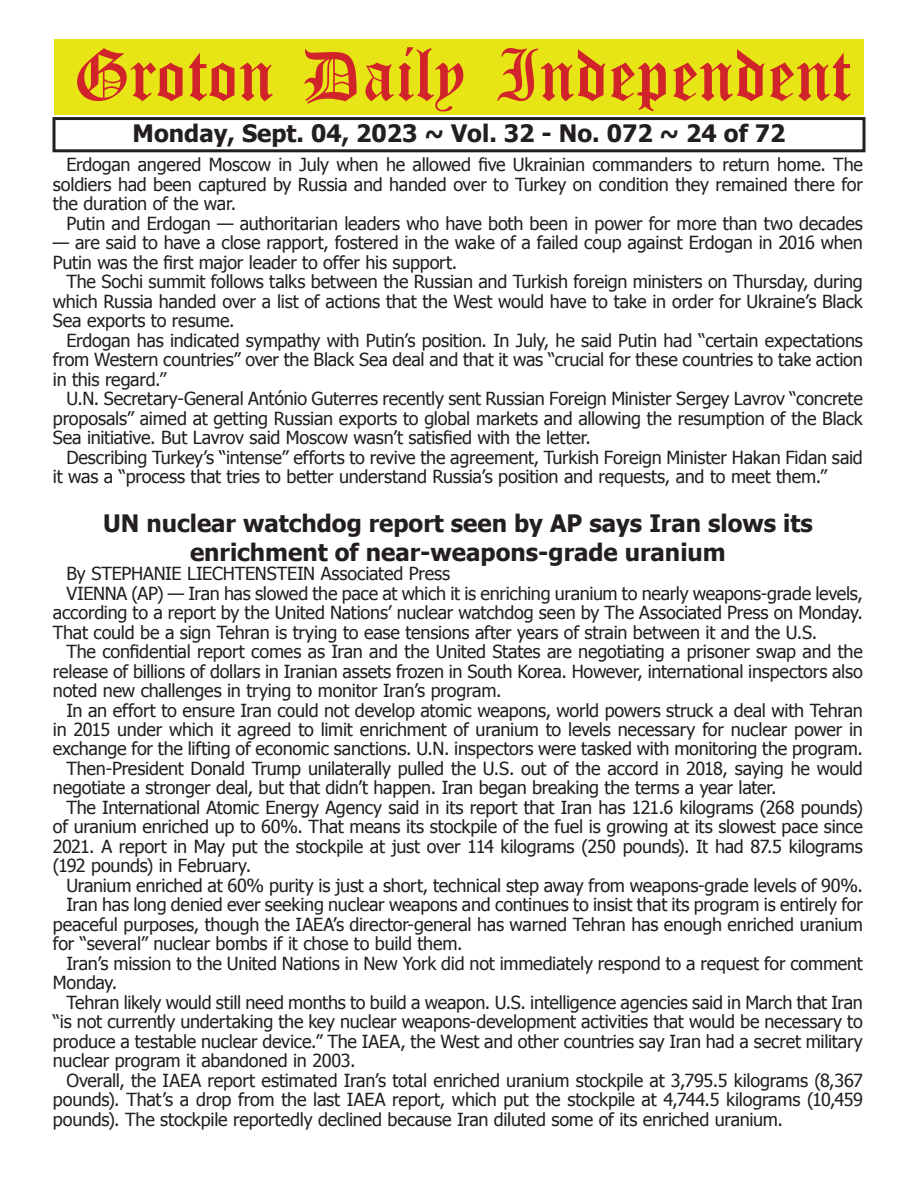
<style>
.page{position:relative;width:918px;height:1188px;background:#fff}
.page>*{position:absolute;margin:0;border:0;box-sizing:border-box;transform-origin:0 0}
.t1{font:54px "Old English Five";color:#d1232a}
.t2{font:700 24px/28.8px "Tahoma";color:#231f20;text-align:center}
.t3{font:18px/19.5px "Tahoma";letter-spacing:-.015em;color:#231f20;text-align:justify}
</style>
<div class="page">
<div style="left:52px;top:117px;width:814px;height:35px;border:3px solid #231f20"></div>
<div style="left:54px;top:40px;width:810px;height:75px;background:#e7e515"></div>
<h1 class="t1" style="left:73px;top:50px;width:779px">Groton Daily Independent</h1>
<h2 class="t2" style="left:133px;top:117px;width:654px">Monday, Sept. 04, 2023 ~ Vol. 32 - No. 072 ~ 24 of 72</h2>
<p class="t3" style="left:53px;top:154px;width:812px;text-indent:14px">Erdogan angered Moscow in July when he allowed five Ukrainian commanders to return home. The soldiers had been captured by Russia and handed over to Turkey on condition they remained there for the duration of the war.</p>
<p class="t3" style="left:66px;top:213px;width:798px">Putin and Erdogan — authoritarian leaders who have both been in power for more than two decades</p>
<p class="t3" style="left:53px;top:232px;width:812px">— are said to have a close rapport, fostered in the wake of a failed coup against Erdogan in 2016 when<br>Putin was the first major leader to offer his support.</p>
<p class="t3" style="left:53px;top:271px;width:812px;text-indent:14px">The Sochi summit follows talks between the Russian and Turkish foreign ministers on Thursday, during which Russia handed over a list of actions that the West would have to take in order for Ukraine’s Black Sea exports to resume.</p>
<p class="t3" style="left:53px;top:330px;width:812px;text-indent:14px">Erdogan has indicated sympathy with Putin’s position. In July, he said Putin had “certain expectations from Western countries” over the Black Sea deal and that it was “crucial for these countries to take action in this regard.”</p>
<p class="t3" style="left:53px;top:388px;width:811px;text-indent:14px">U.N. Secretary-General António Guterres recently sent Russian Foreign Minister Sergey Lavrov “concrete proposals” aimed at getting Russian exports to global markets and allowing the resumption of the Black Sea initiative. But Lavrov said Moscow wasn’t satisfied with the letter.</p>
<p class="t3" style="left:53px;top:447px;width:812px;text-indent:14px">Describing Turkey’s “intense” efforts to revive the agreement, Turkish Foreign Minister Hakan Fidan said it was a “process that tries to better understand Russia’s position and requests, and to meet them.”</p>
<h2 class="t2" style="left:103px;top:507px;width:711px">UN nuclear watchdog report seen by AP says Iran slows its enrichment of near-weapons-grade uranium</h2>
<p class="t3" style="left:66px;top:563px;width:385px">By STEPHANIE LIECHTENSTEIN Associated Press</p>
<p class="t3" style="left:66px;top:582px;width:798px">VIENNA (AP) — Iran has slowed the pace at which it is enriching uranium to nearly weapons-grade levels,</p>
<p class="t3" style="left:53px;top:602px;width:811px">according to a report by the United Nations’ nuclear watchdog seen by The Associated Press on Monday.</p>
<p class="t3" style="left:53px;top:621px;width:766px">That could be a sign Tehran is trying to ease tensions after years of strain between it and the U.S.</p>
<p class="t3" style="left:66px;top:641px;width:798px">The confidential report comes as Iran and the United States are negotiating a prisoner swap and the</p>
<p class="t3" style="left:53px;top:660px;width:812px">release of billions of dollars in Iranian assets frozen in South Korea. However, international inspectors also</p>
<p class="t3" style="left:53px;top:680px;width:450px">noted new challenges in trying to monitor Iran’s program.</p>
<p class="t3" style="left:66px;top:699px;width:798px">In an effort to ensure Iran could not develop atomic weapons, world powers struck a deal with Tehran</p>
<p class="t3" style="left:53px;top:719px;width:811px">in 2015 under which it agreed to limit enrichment of uranium to levels necessary for nuclear power in</p>
<p class="t3" style="left:53px;top:738px;width:811px">exchange for the lifting of economic sanctions. U.N. inspectors were tasked with monitoring the program.</p>
<p class="t3" style="left:66px;top:758px;width:798px">Then-President Donald Trump unilaterally pulled the U.S. out of the accord in 2018, saying he would</p>
<p class="t3" style="left:53px;top:777px;width:725px">negotiate a stronger deal, but that didn’t happen. Iran began breaking the terms a year later.</p>
<p class="t3" style="left:66px;top:797px;width:798px">The International Atomic Energy Agency said in its report that Iran has 121.6 kilograms (268 pounds)</p>
<p class="t3" style="left:53px;top:816px;width:811px">of uranium enriched up to 60%. That means its stockpile of the fuel is growing at its slowest pace since</p>
<p class="t3" style="left:53px;top:836px;width:811px">2021. A report in May put the stockpile at just over 114 kilograms (250 pounds). It had 87.5 kilograms</p>
<p class="t3" style="left:53px;top:855px;width:200px">(192 pounds) in February.</p>
<p class="t3" style="left:66px;top:875px;width:798px">Uranium enriched at 60% purity is just a short, technical step away from weapons-grade levels of 90%.</p>
<p class="t3" style="left:66px;top:894px;width:798px">Iran has long denied ever seeking nuclear weapons and continues to insist that its program is entirely for</p>
<p class="t3" style="left:53px;top:914px;width:812px">peaceful purposes, though the IAEA’s director-general has warned Tehran has enough enriched uranium</p>
<p class="t3" style="left:53px;top:933px;width:411px">for “several” nuclear bombs if it chose to build them.</p>
<p class="t3" style="left:66px;top:953px;width:798px">Iran’s mission to the United Nations in New York did not immediately respond to a request for comment</p>
<p class="t3" style="left:53px;top:972px;width:66px">Monday.</p>
<p class="t3" style="left:66px;top:992px;width:798px">Tehran likely would still need months to build a weapon. U.S. intelligence agencies said in March that Iran</p>
<p class="t3" style="left:53px;top:1011px;width:811px">“is not currently undertaking the key nuclear weapons-development activities that would be necessary to</p>
<p class="t3" style="left:53px;top:1031px;width:811px">produce a testable nuclear device.” The IAEA, the West and other countries say Iran had a secret military</p>
<p class="t3" style="left:53px;top:1050px;width:304px">nuclear program it abandoned in 2003.</p>
<p class="t3" style="left:66px;top:1070px;width:798px">Overall, the IAEA report estimated Iran’s total enriched uranium stockpile at 3,795.5 kilograms (8,367</p>
<p class="t3" style="left:53px;top:1089px;width:811px">pounds). That’s a drop from the last IAEA report, which put the stockpile at 4,744.5 kilograms (10,459</p>
<p class="t3" style="left:53px;top:1109px;width:732px">pounds). The stockpile reportedly declined because Iran diluted some of its enriched uranium.</p>
</div>
